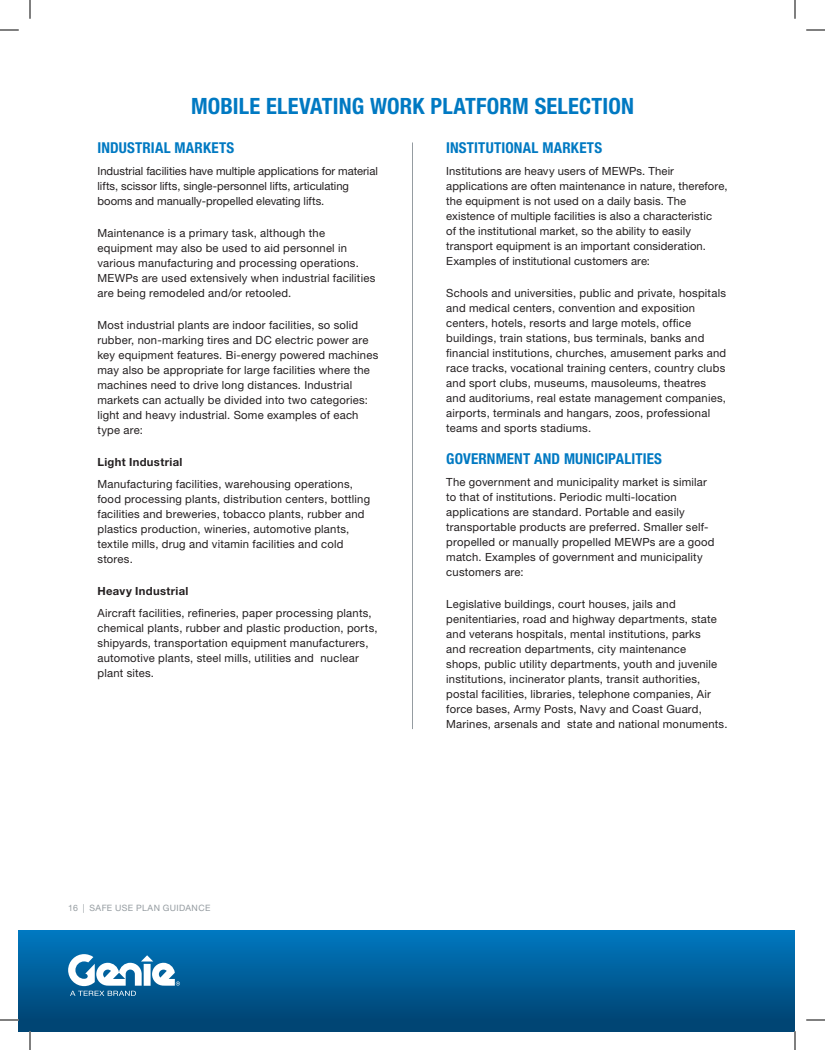
<style>
.page{position:relative;width:825px;height:1050px;background:#fff}
.page>*{position:absolute;margin:0;border:0;box-sizing:border-box;transform-origin:0 0}
.t1{font:700 condensed 22.5px "Helvetica Neue LT Std";letter-spacing:.005em;color:#0079c2}
.t2{font:700 condensed 15px "Helvetica Neue LT Std";letter-spacing:.01em;color:#0079c2}
.t3{font:11.25px/15px "Helvetica Neue LT Std";letter-spacing:.02em;color:#231f20}
.t4{font:11.25px/15px "Helvetica Neue LT Std";color:#231f20}
.t5{font:700 11.25px "Helvetica Neue LT Std";letter-spacing:.03em;color:#231f20}
.t6{font:8.75px "Helvetica Neue LT Std";letter-spacing:.04em;color:#959ca1}
</style>
<div class="page">
<hr style="left:412px;top:142px;width:1px;height:587px;background:#959ca1">
<div style="left:19px;top:930px;width:776px;height:90px;background:linear-gradient(to bottom,#0079c1,#004676)"></div>
<div style="left:19px;top:1020px;width:776px;height:11px;background:#004574"></div>
<svg style="left:68px;top:954px;width:112px;height:42px"></svg>
<svg style="left:0;top:29px;width:19px;height:2px"></svg>
<svg style="left:806px;top:29px;width:19px;height:2px"></svg>
<svg style="left:0;top:1019px;width:19px;height:2px"></svg>
<svg style="left:806px;top:1019px;width:19px;height:2px"></svg>
<svg style="left:29px;top:0;width:2px;height:19px"></svg>
<svg style="left:29px;top:1031px;width:2px;height:19px"></svg>
<svg style="left:794px;top:0;width:2px;height:19px"></svg>
<svg style="left:794px;top:1031px;width:2px;height:19px"></svg>
<p class="t1" style="left:191px;top:92px;width:444px">MOBILE ELEVATING WORK PLATFORM SELECTION</p>
<p class="t2" style="left:98px;top:139px;width:138px">INDUSTRIAL MARKETS</p>
<p class="t4" style="left:98px;top:164px;width:282px">Industrial facilities have multiple applications for material lifts, scissor lifts, single-personnel lifts, articulating booms and manually-propelled elevating lifts.</p>
<p class="t3" style="left:98px;top:226px;width:279px">Maintenance is a primary task, although the equipment may also be used to aid personnel in various manufacturing and processing operations.<br>MEWPs are used extensively when industrial facilities are being remodeled and/or retooled.</p>
<p class="t3" style="left:98px;top:318px;width:282px">Most industrial plants are indoor facilities, so solid rubber, non-marking tires and DC electric power are key equipment features. Bi-energy powered machines may also be appropriate for large facilities where the machines need to drive long distances. Industrial markets can actually be divided into two categories: light and heavy industrial. Some examples of each type are:</p>
<p class="t5" style="left:98px;top:455px;width:86px">Light Industrial</p>
<p class="t3" style="left:98px;top:477px;width:274px">Manufacturing facilities, warehousing operations, food processing plants, distribution centers, bottling facilities and breweries, tobacco plants, rubber and plastics production, wineries, automotive plants, textile mills, drug and vitamin facilities and cold stores.</p>
<p class="t5" style="left:98px;top:584px;width:93px">Heavy Industrial</p>
<p class="t3" style="left:98px;top:606px;width:282px">Aircraft facilities, refineries, paper processing plants, chemical plants, rubber and plastic production, ports, shipyards, transportation equipment manufacturers, automotive plants, steel mills, utilities and nuclear plant sites.</p>
<p class="t2" style="left:446px;top:139px;width:157px">INSTITUTIONAL MARKETS</p>
<p class="t3" style="left:446px;top:164px;width:283px">Institutions are heavy users of MEWPs. Their applications are often maintenance in nature, therefore, the equipment is not used on a daily basis. The existence of multiple facilities is also a characteristic<br>of the institutional market, so the ability to easily transport equipment is an important consideration.<br>Examples of institutional customers are:</p>
<p class="t3" style="left:446px;top:286px;width:281px">Schools and universities, public and private, hospitals and medical centers, convention and exposition centers, hotels, resorts and large motels, office buildings, train stations, bus terminals, banks and financial institutions, churches, amusement parks and race tracks, vocational training centers, country clubs and sport clubs, museums, mausoleums, theatres and auditoriums, real estate management companies, airports, terminals and hangars, zoos, professional teams and sports stadiums.</p>
<p class="t2" style="left:446px;top:450px;width:217px">GOVERNMENT AND MUNICIPALITIES</p>
<p class="t3" style="left:446px;top:475px;width:270px">The government and municipality market is similar to that of institutions. Periodic multi-location applications are standard. Portable and easily transportable products are preferred. Smaller self&shy;propelled or manually propelled MEWPs are a good match. Examples of government and municipality customers are:</p>
<p class="t3" style="left:446px;top:597px;width:283px">Legislative buildings, court houses, jails and penitentiaries, road and highway departments, state and veterans hospitals, mental institutions, parks<br>and recreation departments, city maintenance<br>shops, public utility departments, youth and juvenile institutions, incinerator plants, transit authorities, postal facilities, libraries, telephone companies, Air force bases, Army Posts, Navy and Coast Guard, Marines, arsenals and state and national monuments.</p>
<p class="t6" style="left:68px;top:902px;width:144px">16 | SAFE USE PLAN GUIDANCE</p>
</div>
